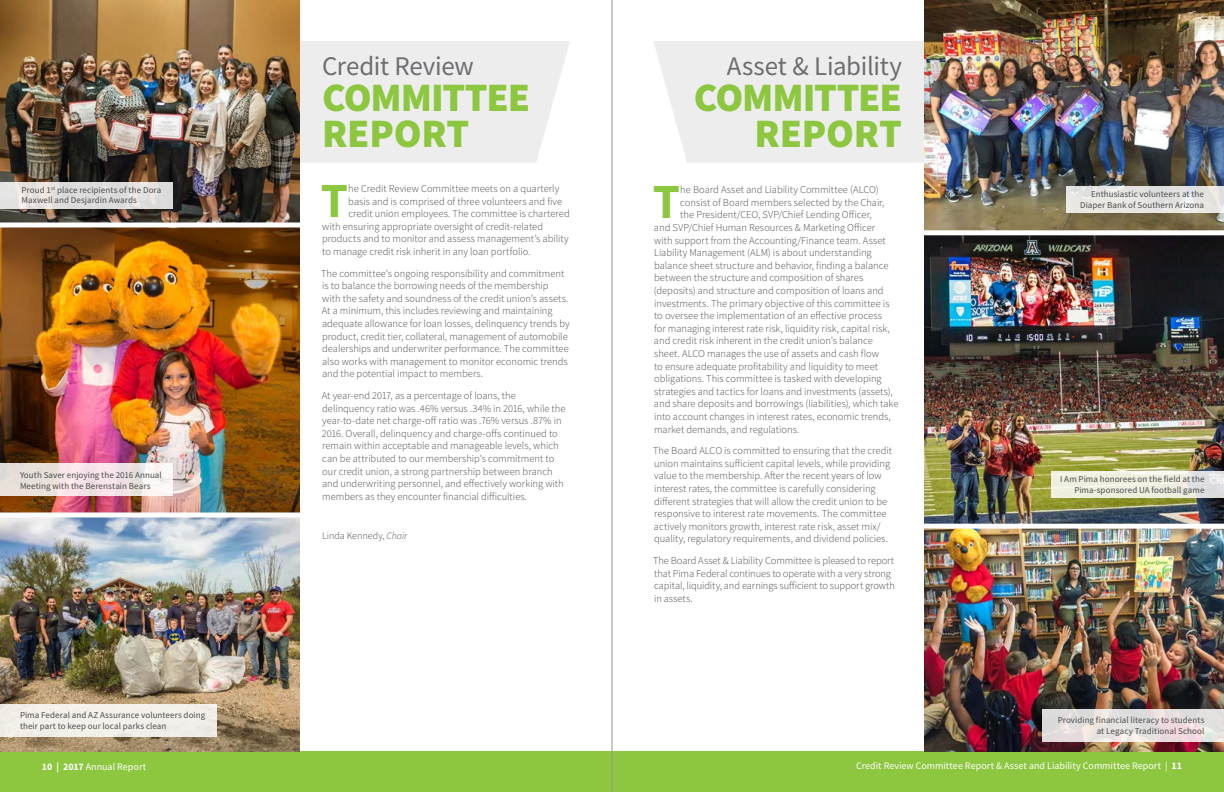
<style>
.page{position:relative;width:1224px;height:792px;background:#fff}
.page>*{position:absolute;margin:0;border:0;box-sizing:border-box;transform-origin:0 0}
.t1{font:700 49.2px "Source Sans Pro";color:#8dc63f}
.t2{font:900 40.4px/35.9px "Source Sans Pro";letter-spacing:-.025em;color:#8dc63f}
.t3{font:26.9px "Source Sans Pro";letter-spacing:-.01em;color:#6d6e71}
.t4{font:300 10.5px/12.6px "Source Sans Pro";letter-spacing:-.005em;color:#4d4d4f}
.t5{font:10px "Source Sans Pro";letter-spacing:.005em;color:#fff}
.t6{font:300 10px "Source Sans Pro";letter-spacing:.005em;color:#4d4d4f}
.t7{font:9px/10.8px "Source Sans Pro";letter-spacing:.005em;color:#4d4d4f}
.s1{font-style:italic}
.s2{font-weight:700}
</style>
<div class="page">
<div style="left:0;top:751px;width:1224px;height:41px;background:#8dc63f"></div>
<hr style="left:612px;top:0;width:1px;height:792px;background:#939598">
<div style="left:300px;top:41px;width:270px;height:122px;background:#ededee"></div>
<div style="left:653px;top:41px;width:271px;height:122px;background:#ededee"></div>
<img style="left:0;top:228px;width:300px;height:523px">
<img style="left:0;top:0;width:300px;height:222px">
<img style="left:924px;top:235px;width:300px;height:516px">
<img style="left:924px;top:0;width:300px;height:230px">
<div style="left:0;top:512px;width:302px;height:6px;background:#fff"></div>
<div style="left:918px;top:524px;width:306px;height:5px;background:#fff"></div>
<svg style="left:1051px;top:471px;width:173px;height:27px;background:#ebece0"></svg>
<svg style="left:1042px;top:709px;width:182px;height:32px;background:#e5dfde"></svg>
<div style="left:1066px;top:186px;width:158px;height:27px;background:#e7e6e2"></div>
<svg style="left:0;top:182px;width:173px;height:27px;background:#e1dfdd"></svg>
<svg style="left:0;top:464px;width:173px;height:32px"></svg>
<div style="left:0;top:704px;width:217px;height:32px;background:#f3efe9"></div>
<h3 class="t3" style="left:322px;top:49px;width:153px">Credit Review</h3>
<h2 class="t2" style="left:322px;top:79px;width:210px">COMMITTEE<br>REPORT</h2>
<h3 class="t3" style="left:727px;top:49px;width:177px">Asset &amp; Liability</h3>
<h2 class="t2" style="left:694px;top:79px;width:210px;text-align:right">COMMITTEE<br>REPORT</h2>
<p class="t7" style="left:22px;top:184px;width:141px">Proud 1<sup>st</sup> place recipients of the Dora<br>Maxwell and Desjardin Awards</p>
<p class="t7" style="left:20px;top:469px;width:143px">Youth Saver enjoying the 2016 Annual<br>Meeting with the Berenstain Bears</p>
<h1 class="t1" style="left:321px;top:168px;width:29px">T</h1>
<p class="t4" style="left:348px;top:182px;width:213px">he Credit Review Committee meets on a quarterly</p>
<p class="t4" style="left:348px;top:195px;width:215px">basis and is comprised of three volunteers and five</p>
<p class="t4" style="left:348px;top:208px;width:223px">credit union employees. The committee is chartered</p>
<p class="t4" style="left:322px;top:220px;width:222px">with ensuring appropriate oversight of credit-related</p>
<p class="t4" style="left:322px;top:233px;width:248px">products and to monitor and assess management’s ability</p>
<p class="t4" style="left:322px;top:245px;width:210px">to manage credit risk inherit in any loan portfolio.</p>
<p class="t4" style="left:321px;top:267px;width:250px">The committee’s ongoing responsibility and commitment is to balance the borrowing needs of the membership<br>with the safety and soundness of the credit union’s assets.<br>At a minimum, this includes reviewing and maintaining adequate allowance for loan losses, delinquency trends by product, credit tier, collateral, management of automobile dealerships and underwriter performance. The committee also works with management to monitor economic trends and the potential impact to members.</p>
<p class="t4" style="left:322px;top:389px;width:245px">At year-end 2017, as a percentage of loans, the delinquency ratio was .46% versus .34% in 2016, while the year-to-date net charge-off ratio was .76% versus .87% in 2016. Overall, delinquency and charge-offs continued to remain within acceptable and manageable levels, which can be attributed to our membership’s commitment to our credit union, a strong partnership between branch and underwriting personnel, and effectively working with members as they encounter financial difficulties.</p>
<p class="t6" style="left:322px;top:529px;width:87px">Linda Kennedy, <span class="s1">Chair</span></p>
<h1 class="t1" style="left:653px;top:169px;width:29px">T</h1>
<p class="t4" style="left:680px;top:184px;width:200px">he Board Asset and Liability Committee (ALCO)</p>
<p class="t4" style="left:680px;top:196px;width:206px">consist of Board members selected by the Chair,</p>
<p class="t4" style="left:680px;top:209px;width:193px">the President/CEO, SVP/Chief Lending Officer,</p>
<p class="t4" style="left:654px;top:221px;width:223px">and SVP/Chief Human Resources &amp; Marketing Officer</p>
<p class="t4" style="left:654px;top:234px;width:233px">with support from the Accounting/Finance team. Asset</p>
<p class="t4" style="left:654px;top:247px;width:219px">Liability Management (ALM) is about understanding</p>
<p class="t4" style="left:654px;top:259px;width:236px">balance sheet structure and behavior, finding a balance</p>
<p class="t4" style="left:654px;top:272px;width:211px">between the structure and composition of shares</p>
<p class="t4" style="left:654px;top:284px;width:231px">(deposits) and structure and composition of loans and</p>
<p class="t4" style="left:654px;top:297px;width:237px">investments. The primary objective of this committee is</p>
<p class="t4" style="left:654px;top:310px;width:229px">to oversee the implementation of an effective process</p>
<p class="t4" style="left:654px;top:322px;width:237px">for managing interest rate risk, liquidity risk, capital risk,</p>
<p class="t4" style="left:654px;top:335px;width:220px">and credit risk inherent in the credit union’s balance</p>
<p class="t4" style="left:654px;top:347px;width:226px">sheet. ALCO manages the use of assets and cash flow</p>
<p class="t4" style="left:654px;top:360px;width:225px">to ensure adequate profitability and liquidity to meet</p>
<p class="t4" style="left:654px;top:373px;width:229px">obligations. This committee is tasked with developing</p>
<p class="t4" style="left:654px;top:385px;width:240px">strategies and tactics for loans and investments (assets),</p>
<p class="t4" style="left:654px;top:398px;width:246px">and share deposits and borrowings (liabilities), which take</p>
<p class="t4" style="left:654px;top:410px;width:238px">into account changes in interest rates, economic trends,</p>
<p class="t4" style="left:654px;top:423px;width:147px">market demands, and regulations.</p>
<p class="t4" style="left:653px;top:445px;width:240px">The Board ALCO is committed to ensuring that the credit union maintains sufficient capital levels, while providing value to the membership. After the recent years of low interest rates, the committee is carefully considering different strategies that will allow the credit union to be responsive to interest rate movements. The committee actively monitors growth, interest rate risk, asset mix/ quality, regulatory requirements, and dividend policies.</p>
<p class="t4" style="left:653px;top:554px;width:244px">The Board Asset &amp; Liability Committee is pleased to report that Pima Federal continues to operate with a very strong capital, liquidity, and earnings sufficient to support growth in assets.</p>
<p class="t7" style="left:1080px;top:188px;width:125px;text-align:right">Enthusiastic volunteers at the<br>Diaper Bank of Southern Arizona</p>
<p class="t7" style="left:1060px;top:474px;width:146px;text-align:right">I Am Pima honorees on the field at the<br>Pima-sponsored UA football game</p>
<p class="t7" style="left:20px;top:710px;width:187px">Pima Federal and AZ Assurance volunteers doing their part to keep our local parks clean</p>
<p class="t7" style="left:1058px;top:715px;width:148px;text-align:right">Providing financial literacy to students at Legacy Traditional School</p>
<p class="t5" style="left:42px;top:761px;width:106px"><span class="s2">10 | 2017</span> Annual Report</p>
<p class="t5" style="left:856px;top:760px;width:328px">Credit Review Committee Report &amp; Asset and Liability Committee Report | <span class="s2">11</span></p>
</div>
